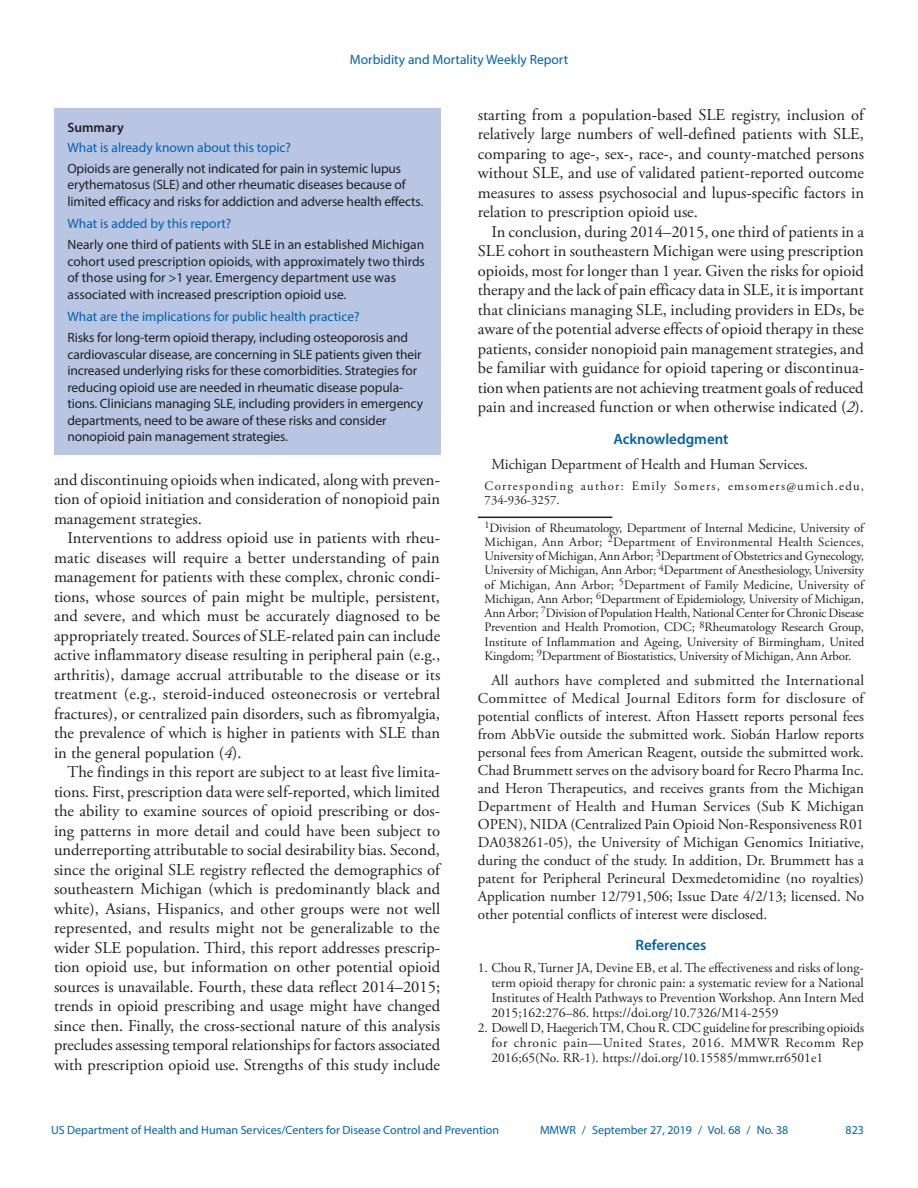
<style>
.page{position:relative;width:918px;height:1188px;background:#fff}
.page>*{position:absolute;margin:0;border:0;box-sizing:border-box;transform-origin:0 0}
.Paragraph{font:16.5px/19.5px "Adobe Garamond Pro";color:#231f20;text-align:justify}
.Conflict_of_Interest{font:15px/18px "Adobe Garamond Pro";color:#231f20;text-align:justify}
.Acknowledgment{font:15px "Adobe Garamond Pro";color:#231f20}
.Acknowledgment_Head{font:600 15px "Myriad Pro";color:#0161ab}
.Ref_Title{font:600 15px "Myriad Pro";color:#0161ab}
.Summary_Box_Text{font:13.5px/16.5px "Myriad Pro";letter-spacing:-.01em;color:#231f20}
.References{font:13.5px/15px "Adobe Garamond Pro";color:#231f20;text-align:justify}
.Summary_Box_Heading{font:13.5px "Myriad Pro";color:#0161ab}
.Summary_Box_Ttile{font:600 13.5px "Myriad Pro";color:#231f20}
.Author_Affiliations{font:12.75px/14.2px "Adobe Garamond Pro";letter-spacing:-.01em;color:#231f20;text-align:justify}
.Corresponding_Author{font:12.75px/14.2px "Adobe Garamond Pro";letter-spacing:.095em;color:#231f20}
.t1{font:12px "Myriad Pro";color:#0161ab}
.s1{font-style:italic}
</style>
<div class="page">
<hr style="left:478px;top:517px;width:134px;height:1px;background:#231f20">
<div style="left:54px;top:108px;width:386px;height:347px;background:#b8c6e3"></div>
<p class="Summary_Box_Heading" style="left:350px;top:51px;width:220px">Morbidity and Mortality Weekly Report</p>
<h1 class="Summary_Box_Ttile" style="left:68px;top:119px;width:58px">Summary</h1>
<h1 class="Summary_Box_Heading" style="left:68px;top:139px;width:225px">What is already known about this topic?</h1>
<p class="Summary_Box_Text" style="left:68px;top:160px;width:357px">Opioids are generally not indicated for pain in systemic lupus erythematosus (SLE) and other rheumatic diseases because of limited efficacy and risks for addiction and adverse health effects.</p>
<h1 class="Summary_Box_Heading" style="left:68px;top:216px;width:165px">What is added by this report?</h1>
<p class="Summary_Box_Text" style="left:68px;top:236px;width:359px">Nearly one third of patients with SLE in an established Michigan cohort used prescription opioids, with approximately two thirds of those using for &gt;1 year. Emergency department use was associated with increased prescription opioid use.</p>
<h1 class="Summary_Box_Heading" style="left:68px;top:309px;width:294px">What are the implications for public health practice?</h1>
<p class="Summary_Box_Text" style="left:68px;top:329px;width:357px">Risks for long-term opioid therapy, including osteoporosis and cardiovascular disease, are concerning in SLE patients given their increased underlying risks for these comorbidities. Strategies for reducing opioid use are needed in rheumatic disease popula&shy;tions. Clinicians managing SLE, including providers in emergency departments, need to be aware of these risks and consider nonopioid pain management strategies.</p>
<p class="Paragraph" style="left:54px;top:470px;width:388px">and discontinuing opioids when indicated, along with preven&shy;tion of opioid initiation and consideration of nonopioid pain management strategies.</p>
<p class="Paragraph" style="left:54px;top:529px;width:388px;text-indent:14px">Interventions to address opioid use in patients with rheu&shy;matic diseases will require a better understanding of pain management for patients with these complex, chronic condi&shy;tions, whose sources of pain might be multiple, persistent, and severe, and which must be accurately diagnosed to be appropriately treated. Sources of SLE-related pain can include active inflammatory disease resulting in peripheral pain (e.g., arthritis), damage accrual attributable to the disease or its treatment (e.g., steroid-induced osteonecrosis or vertebral fractures), or centralized pain disorders, such as fibromyalgia, the prevalence of which is higher in patients with SLE than in the general population (<span class="s1">4</span>).</p>
<p class="Paragraph" style="left:54px;top:763px;width:388px;text-indent:14px">The findings in this report are subject to at least five limita&shy;tions. First, prescription data were self-reported, which limited the ability to examine sources of opioid prescribing or dos&shy;ing patterns in more detail and could have been subject to underreporting attributable to social desirability bias. Second, since the original SLE registry reflected the demographics of southeastern Michigan (which is predominantly black and white), Asians, Hispanics, and other groups were not well represented, and results might not be generalizable to the wider SLE population. Third, this report addresses prescrip&shy;tion opioid use, but information on other potential opioid sources is unavailable. Fourth, these data reflect 2014–2015; trends in opioid prescribing and usage might have changed since then. Finally, the cross-sectional nature of this analysis precludes assessing temporal relationships for factors associated with prescription opioid use. Strengths of this study include</p>
<p class="Paragraph" style="left:478px;top:106px;width:388px">starting from a population-based SLE registry, inclusion of relatively large numbers of well-defined patients with SLE, comparing to age-, sex-, race-, and county-matched persons without SLE, and use of validated patient-reported outcome measures to assess psychosocial and lupus-specific factors in relation to prescription opioid use.</p>
<p class="Paragraph" style="left:478px;top:223px;width:388px;text-indent:14px">In conclusion, during 2014–2015, one third of patients in a SLE cohort in southeastern Michigan were using prescription opioids, most for longer than 1 year. Given the risks for opioid therapy and the lack of pain efficacy data in SLE, it is important that clinicians managing SLE, including providers in EDs, be aware of the potential adverse effects of opioid therapy in these patients, consider nonopioid pain management strategies, and be familiar with guidance for opioid tapering or discontinua&shy;tion when patients are not achieving treatment goals of reduced pain and increased function or when otherwise indicated (<span class="s1">2</span>).</p>
<h1 class="Acknowledgment_Head" style="left:613px;top:429px;width:117px">Acknowledgment</h1>
<p class="Acknowledgment" style="left:491px;top:455px;width:318px">Michigan Department of Health and Human Services.</p>
<p class="Corresponding_Author" style="left:485px;top:479px;width:381px">Corresponding author: Emily Somers, emsomers@umich.edu,<br>734-936-3257.</p>
<p class="Author_Affiliations" style="left:485px;top:521px;width:381px"><sup>1</sup>Division of Rheumatology, Department of Internal Medicine, University of Michigan, Ann Arbor; <sup>2</sup>Department of Environmental Health Sciences, University of Michigan, Ann Arbor; <sup>3</sup>Department of Obstetrics and Gynecology, University of Michigan, Ann Arbor; <sup>4</sup>Department of Anesthesiology, University of Michigan, Ann Arbor; <sup>5</sup>Department of Family Medicine, University of Michigan, Ann Arbor; <sup>6</sup>Department of Epidemiology, University of Michigan, Ann Arbor; <sup>7</sup>Division of Population Health, National Center for Chronic Disease Prevention and Health Promotion, CDC; <sup>8</sup>Rheumatology Research Group, Institute of Inflammation and Ageing, University of Birmingham, United Kingdom; <sup>9</sup>Department of Biostatistics, University of Michigan, Ann Arbor.</p>
<p class="Conflict_of_Interest" style="left:478px;top:671px;width:388px;text-indent:14px">All authors have completed and submitted the International Committee of Medical Journal Editors form for disclosure of potential conflicts of interest. Afton Hassett reports personal fees from AbbVie outside the submitted work. Siobán Harlow reports personal fees from American Reagent, outside the submitted work.<br>Chad Brummett serves on the advisory board for Recro Pharma Inc. and Heron Therapeutics, and receives grants from the Michigan Department of Health and Human Services (Sub K Michigan OPEN), NIDA (Centralized Pain Opioid Non-Responsiveness R01<br>DA038261-05), the University of Michigan Genomics Initiative, during the conduct of the study. In addition, Dr. Brummett has a patent for Peripheral Perineural Dexmedetomidine (no royalties)<br>Application number 12/791,506; Issue Date 4/2/13; licensed. No other potential conflicts of interest were disclosed.</p>
<h1 class="Ref_Title" style="left:636px;top:936px;width:72px">References</h1>
<p class="References" style="left:491px;top:961px;width:374px;text-indent:-14px">1. Chou R, Turner JA, Devine EB, et al. The effectiveness and risks of long&shy;term opioid therapy for chronic pain: a systematic review for a National Institutes of Health Pathways to Prevention Workshop. Ann Intern Med 2015;162:276–86. https://doi.org/10.7326/M14-2559</p>
<p class="References" style="left:491px;top:1021px;width:374px;text-indent:-14px">2. Dowell D, Haegerich TM, Chou R. CDC guideline for prescribing opioids for chronic pain—United States, 2016. MMWR Recomm Rep 2016;65(No. RR-1). https://doi.org/10.15585/mmwr.rr6501e1</p>
<p class="t1" style="left:51px;top:1123px;width:450px">US Department of Health and Human Services/Centers for Disease Control and Prevention</p>
<p class="t1" style="left:540px;top:1123px;width:250px">MMWR / September 27, 2019 / Vol. 68 / No. 38</p>
<p class="t1" style="left:846px;top:1123px;width:20px">823</p>
</div>
